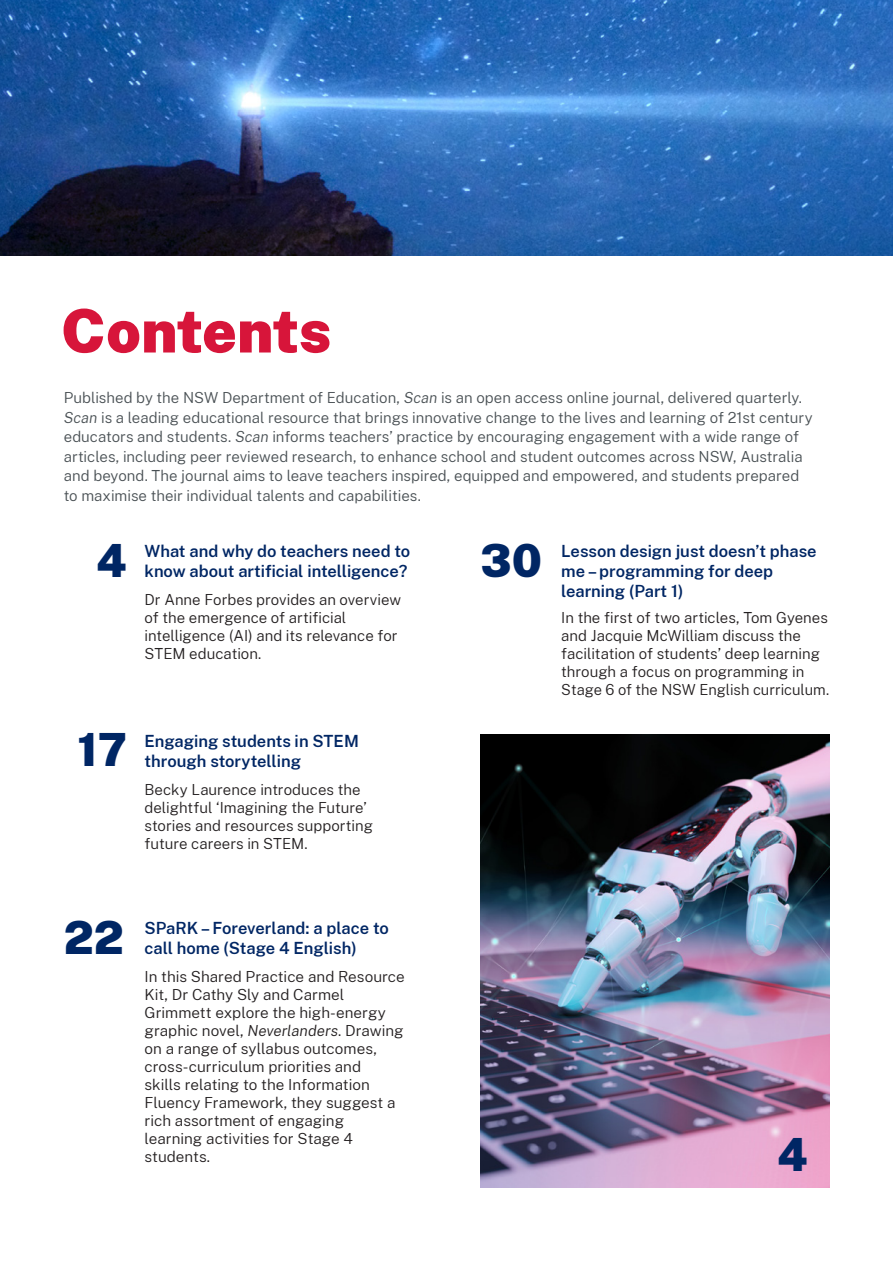
<style>
.page{position:relative;width:893px;height:1263px;background:#fff}
.page>*{position:absolute;margin:0;border:0;box-sizing:border-box;transform-origin:0 0}
.Contents_Main_Title{font:900 60px "Public Sans";letter-spacing:-.005em;color:#d7153a}
.Article_page_number{font:900 45px "Public Sans";color:#002664}
.Article_title{font:600 16.5px/19.8px "Public Sans";color:#002664}
.Article_sub_copy{font:300 15px/18px "Public Sans";color:#231f20}
.Introduction{font:300 15px/19.5px "Public Sans";color:#495054}
.s1{font-style:italic}
</style>
<div class="page">
<img style="left:0;top:0;width:893px;height:255px">
<img style="left:480px;top:735px;width:349px;height:453px">
<p class="Contents_Main_Title" style="left:61px;top:284px;width:272px">Contents</p>
<p class="Introduction" style="left:64px;top:387px;width:750px">Published by the NSW Department of Education, <span class="s1">Scan</span> is an open access online journal, delivered quarterly.<br><span class="s1">Scan</span> is a leading educational resource that brings innovative change to the lives and learning of 21st century educators and students. <span class="s1">Scan</span> informs teachers’ practice by encouraging engagement with a wide range of articles, including peer reviewed research, to enhance school and student outcomes across NSW, Australia and beyond. The journal aims to leave teachers inspired, equipped and empowered, and students prepared to maximise their individual talents and capabilities.</p>
<p class="Article_page_number" style="left:96px;top:526px;width:32px">4</p>
<p class="Article_title" style="left:145px;top:540px;width:267px">What and why do teachers need to know about artificial intelligence?</p>
<p class="Article_sub_copy" style="left:145px;top:590px;width:258px">Dr Anne Forbes provides an overview of the emergence of artificial intelligence (AI) and its relevance for<br>STEM education.</p>
<p class="Article_page_number" style="left:78px;top:715px;width:51px">17</p>
<p class="Article_title" style="left:145px;top:730px;width:216px">Engaging students in STEM through storytelling</p>
<p class="Article_sub_copy" style="left:145px;top:780px;width:230px">Becky Laurence introduces the delightful ‘Imagining the Future’ stories and resources supporting future careers in STEM.</p>
<p class="Article_page_number" style="left:64px;top:903px;width:62px">22</p>
<p class="Article_title" style="left:145px;top:917px;width:246px">SPaRK – Foreverland: a place to call home (Stage 4 English)</p>
<p class="Article_sub_copy" style="left:145px;top:966px;width:262px">In this Shared Practice and Resource<br>Kit, Dr Cathy Sly and Carmel<br>Grimmett explore the high-energy graphic novel, <span class="s1">Neverlanders</span>. Drawing on a range of syllabus outcomes, cross-curriculum priorities and<br>skills relating to the Information<br>Fluency Framework, they suggest a rich assortment of engaging learning activities for Stage 4 students.</p>
<p class="Article_page_number" style="left:480px;top:526px;width:63px">30</p>
<p class="Article_title" style="left:561px;top:540px;width:257px">Lesson design just doesn’t phase me – programming for deep learning (Part 1)</p>
<p class="Article_sub_copy" style="left:561px;top:608px;width:269px">In the first of two articles, Tom Gyenes and Jacquie McWilliam discuss the facilitation of students’ deep learning through a focus on programming in Stage 6 of the NSW English curriculum.</p>
<h2 class="Article_page_number" style="left:777px;top:1120px;width:32px">4</h2>
</div>
